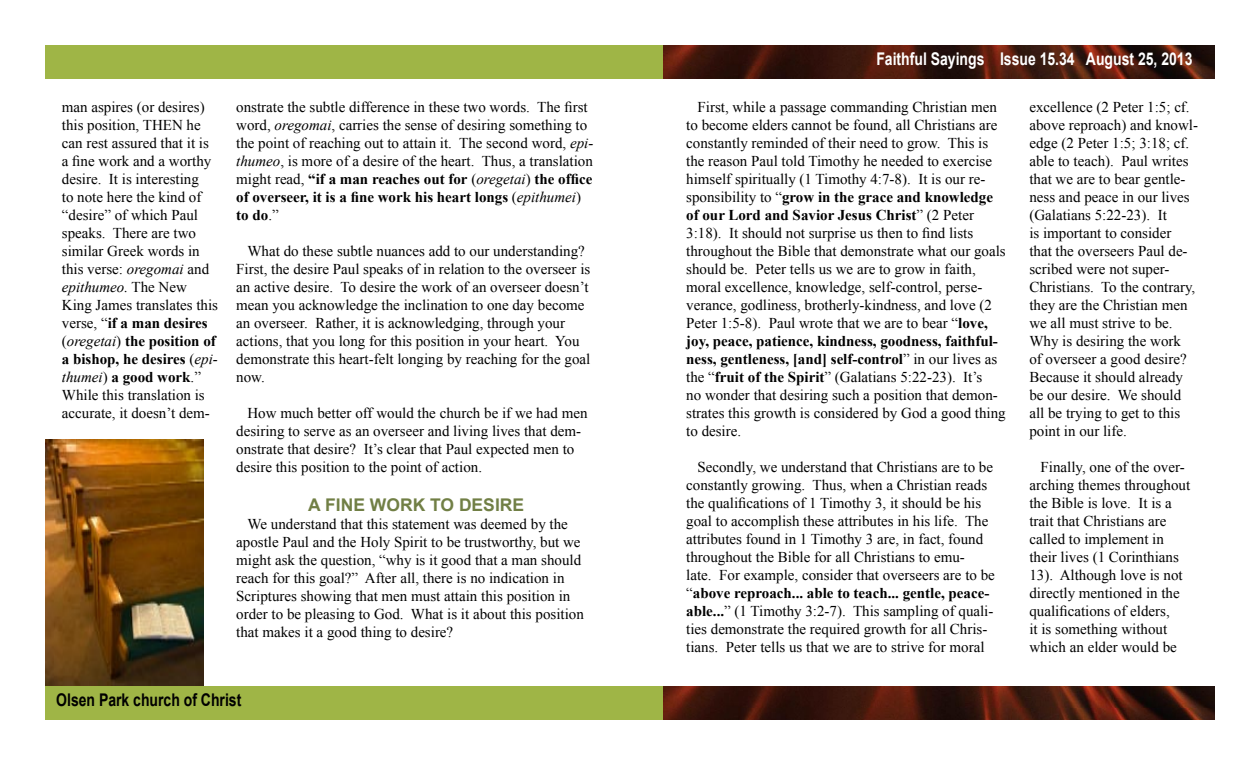
<style>
.page{position:relative;width:1260px;height:765px;background:#fff}
.page>*{position:absolute;margin:0;border:0;box-sizing:border-box;transform-origin:0 0}
.t1{font:700 17.5px "Arial";color:#fff;scale:.8 1}
.t2{font:700 17.5px "Arial";color:#000;scale:.8 1}
.t3{font:700 17.5px "Arial";color:#717f45}
.t4{font:15px/18px "Times New Roman";color:#000}
.s1{font-style:italic}
.s2{font-weight:700}
</style>
<div class="page">
<img style="left:45px;top:439px;width:159px;height:247px">
<div style="left:45px;top:45px;width:630px;height:34px;background:#9fb546"></div>
<div style="left:45px;top:686px;width:630px;height:34px;background:#9fb546"></div>
<img style="left:664px;top:686px;width:551px;height:34px">
<img style="left:664px;top:45px;width:551px;height:34px">
<p class="t1" style="left:876px;top:47px;width:397px">Faithful Sayings Issue 15.34 August 25, 2013</p>
<p class="t4" style="left:62px;top:97px;width:158px">man aspires (or desires) this position, THEN he can rest assured that it is a fine work and a worthy desire. It is interesting<br>to note here the kind of “desire” of which Paul speaks. There are two similar Greek words in this verse: <span class="s1">oregomai</span> and <span class="s1">epithumeo.</span> The New<br>King James translates this verse, “<span class="s2">if a man desires </span>(<span class="s1">oregetai</span>) <span class="s2">the position of a bishop, he desires</span> (<span class="s1">epi&shy;thumei</span>) <span class="s2">a good work</span>.”<br>While this translation is accurate, it doesn’t dem-</p>
<p class="t4" style="left:686px;top:97px;width:321px;text-indent:11px">First, while a passage commanding Christian men to become elders cannot be found, all Christians are constantly reminded of their need to grow. This is the reason Paul told Timothy he needed to exercise himself spiritually (1 Timothy 4:7-8). It is our re&shy;sponsibility to “<span class="s2">grow in the grace and knowledge of our Lord and Savior Jesus Christ</span>” (2 Peter 3:18). It should not surprise us then to find lists throughout the Bible that demonstrate what our goals should be. Peter tells us we are to grow in faith, moral excellence, knowledge, self-control, perse&shy;verance, godliness, brotherly-kindness, and love (2<br>Peter 1:5-8). Paul wrote that we are to bear “<span class="s2">love, joy, peace, patience, kindness, goodness, faithful&shy;ness, gentleness, [and] self-control</span>” in our lives as the “<span class="s2">fruit of the Spirit</span>” (Galatians 5:22-23). It’s<br>no wonder that desiring such a position that demon&shy;strates this growth is considered by God a good thing to desire.</p>
<p class="t4" style="left:686px;top:457px;width:310px;text-indent:11px">Secondly, we understand that Christians are to be constantly growing. Thus, when a Christian reads the qualifications of 1 Timothy 3, it should be his goal to accomplish these attributes in his life. The attributes found in 1 Timothy 3 are, in fact, found throughout the Bible for all Christians to emu-<br>late. For example, consider that overseers are to be “<span class="s2">above reproach... able to teach... gentle, peace&shy;able...</span>” (1 Timothy 3:2-7). This sampling of quali&shy;ties demonstrate the required growth for all Chris&shy;tians. Peter tells us that we are to strive for moral</p>
<p class="t4" style="left:236px;top:97px;width:359px">onstrate the subtle difference in these two words. The first word, <span class="s1">oregomai</span>, carries the sense of desiring something to the point of reaching out to attain it. The second word, <span class="s1">epi&shy;thumeo</span>, is more of a desire of the heart. Thus, a translation might read, <span class="s2">“if a man reaches out for</span> (<span class="s1">oregetai</span>) <span class="s2">the office of overseer, it is a fine work his heart longs</span> (<span class="s1">epithumei</span>) <span class="s2">to do</span>.”</p>
<p class="t4" style="left:236px;top:241px;width:356px;text-indent:11px">What do these subtle nuances add to our understanding?<br>First, the desire Paul speaks of in relation to the overseer is an active desire. To desire the work of an overseer doesn’t mean you acknowledge the inclination to one day become an overseer. Rather, it is acknowledging, through your actions, that you long for this position in your heart. You demonstrate this heart-felt longing by reaching for the goal now.</p>
<p class="t4" style="left:236px;top:403px;width:353px;text-indent:11px">How much better off would the church be if we had men desiring to serve as an overseer and living lives that dem&shy;onstrate that desire? It’s clear that Paul expected men to desire this position to the point of action.</p>
<p class="t3" style="left:308px;top:493px;width:217px">A FINE WORK TO DESIRE</p>
<p class="t4" style="left:236px;top:514px;width:349px;text-indent:11px">We understand that this statement was deemed by the apostle Paul and the Holy Spirit to be trustworthy, but we might ask the question, “why is it good that a man should reach for this goal?” After all, there is no indication in Scriptures showing that men must attain this position in order to be pleasing to God. What is it about this position that makes it a good thing to desire?</p>
<p class="t2" style="left:56px;top:688px;width:233px">Olsen Park church of Christ</p>
<p class="t4" style="left:1029px;top:97px;width:170px">excellence (2 Peter 1:5; cf. above reproach) and knowl&shy;edge (2 Peter 1:5; 3:18; cf. able to teach). Paul writes that we are to bear gentle&shy;ness and peace in our lives (Galatians 5:22-23). It<br>is important to consider<br>that the overseers Paul de&shy;scribed were not super-<br>Christians. To the contrary, they are the Christian men we all must strive to be.<br>Why is desiring the work<br>of overseer a good desire?<br>Because it should already be our desire. We should all be trying to get to this point in our life.</p>
<p class="t4" style="left:1029px;top:457px;width:162px;text-indent:11px">Finally, one of the over&shy;arching themes throughout the Bible is love. It is a trait that Christians are called to implement in their lives (1 Corinthians<br>13). Although love is not directly mentioned in the qualifications of elders,<br>it is something without which an elder would be</p>
</div>
